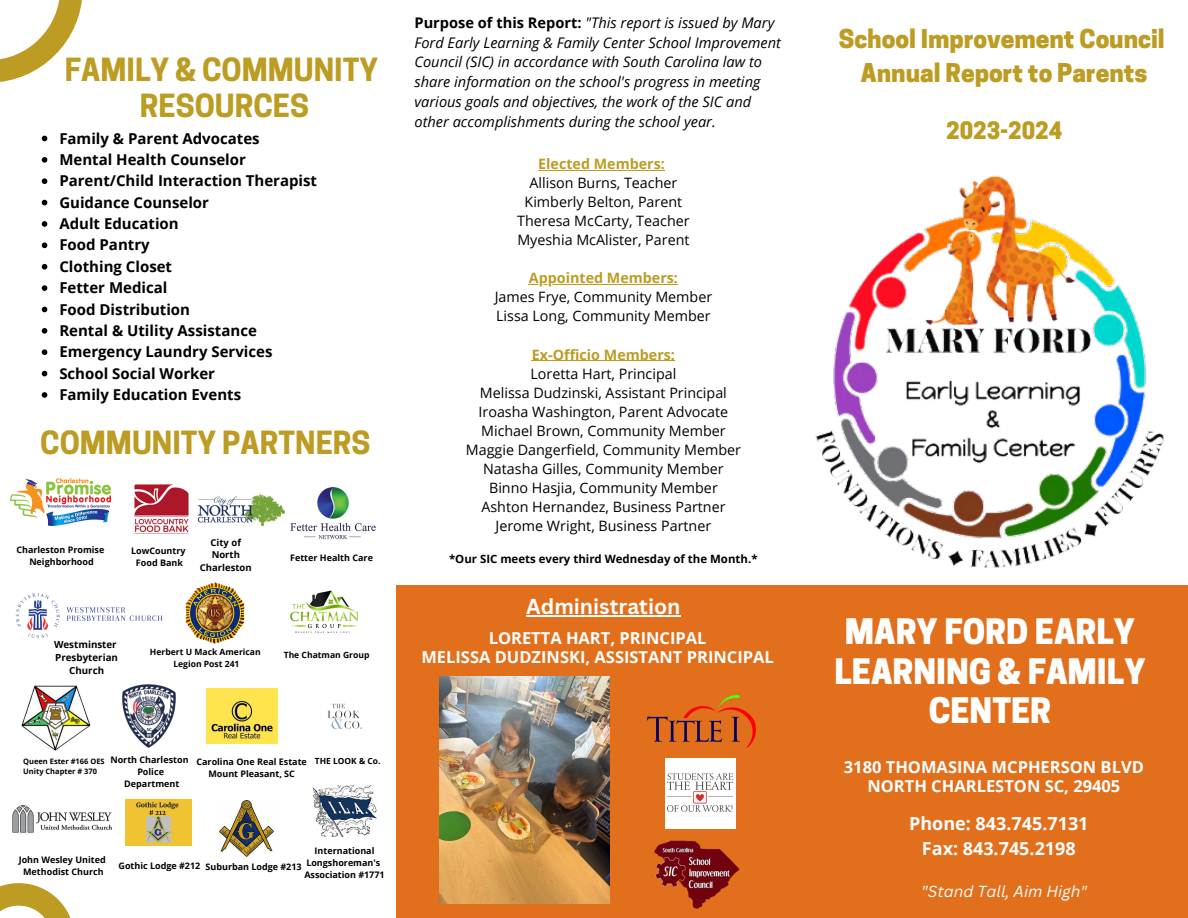
<style>
.page{position:relative;width:1188px;height:918px;background:#fff}
.page>*{position:absolute;margin:0;border:0;box-sizing:border-box;transform-origin:0 0}
.t1{font:800 33px/39.3px "Cooper Hewitt";color:#fff;text-align:center}
.t2{font:700 30px/36px "Cooper Hewitt";color:#bc9c22;text-align:center}
.t3{font:800 24.45px/33.8px "Cooper Hewitt";color:#bc9c22;text-align:center}
.t4{font:800 22.5px "Cooper Hewitt";color:#bc9c22}
.t5{font:700 21px "Canva Sans";color:#fff}
.t6{font:700 18px/24.8px "Open Sans";color:#fff;text-align:center}
.t7{font:700 16.5px/19.2px "Open Sans";color:#fff;text-align:center}
.t8{font:italic 15.6px "Canva Sans";color:#fff}
.t9{font:700 15px "Open Sans";color:#000}
.t10{font:italic 14.55px/19.8px "Open Sans";color:#000}
.t11{font:14.25px/19px "Open Sans";color:#000;text-align:center}
.t12{font:700 11.4px "Open Sans";color:#000}
.t13{font:700 9.75px "Open Sans";color:#000}
.t14{font:700 9.45px/12.6px "Open Sans";color:#000;text-align:center}
.t15{font:700 9px "Open Sans";color:#000}
.t16{font:700 8.55px "Open Sans";color:#000}
.t17{font:700 8.4px "Open Sans";color:#000}
.t18{font:700 7.5px "Open Sans";color:#000}
.s1{font-weight:700;font-style:normal}
.s2{font-weight:700;color:#bc9c22}
</style>
<div class="page">
<div style="left:396px;top:585px;width:792px;height:333px;background:#e26f1c"></div>
<svg style="left:0;top:883px;width:71px;height:35px"></svg>
<svg style="left:0;top:0;width:82px;height:82px"></svg>
<img style="left:815px;top:175px;width:349px;height:393px">
<img style="left:134px;top:484px;width:55px;height:50px">
<img style="left:10px;top:478px;width:101px;height:47px">
<img style="left:290px;top:486px;width:86px;height:54px">
<img style="left:15px;top:593px;width:148px;height:46px">
<img style="left:185px;top:582px;width:60px;height:62px">
<img style="left:290px;top:590px;width:69px;height:43px">
<img style="left:22px;top:685px;width:68px;height:65px">
<img style="left:122px;top:684px;width:54px;height:63px">
<img style="left:12px;top:804px;width:100px;height:29px">
<img style="left:207px;top:689px;width:71px;height:55px">
<img style="left:126px;top:800px;width:65px;height:46px">
<img style="left:220px;top:801px;width:54px;height:55px">
<img style="left:312px;top:785px;width:65px;height:52px">
<img style="left:327px;top:703px;width:35px;height:26px">
<img style="left:646px;top:695px;width:109px;height:53px">
<img style="left:654px;top:840px;width:86px;height:69px">
<img style="left:665px;top:759px;width:70px;height:69px">
<img style="left:197px;top:494px;width:89px;height:32px">
<img style="left:440px;top:676px;width:170px;height:228px">
<svg style="left:42px;top:136px;width:5px;height:5px"></svg>
<svg style="left:42px;top:157px;width:5px;height:6px"></svg>
<svg style="left:42px;top:178px;width:5px;height:6px"></svg>
<svg style="left:42px;top:200px;width:5px;height:5px"></svg>
<svg style="left:42px;top:221px;width:5px;height:6px"></svg>
<svg style="left:42px;top:243px;width:5px;height:5px"></svg>
<svg style="left:42px;top:264px;width:5px;height:6px"></svg>
<svg style="left:42px;top:285px;width:5px;height:6px"></svg>
<svg style="left:42px;top:307px;width:5px;height:5px"></svg>
<svg style="left:42px;top:328px;width:5px;height:6px"></svg>
<svg style="left:42px;top:349px;width:5px;height:6px"></svg>
<svg style="left:42px;top:371px;width:5px;height:5px"></svg>
<svg style="left:42px;top:392px;width:5px;height:6px"></svg>
<hr style="left:538px;top:170px;width:127px;height:1px;background:#bc9c22">
<hr style="left:529px;top:284px;width:149px;height:1px;background:#bc9c22">
<hr style="left:532px;top:361px;width:143px;height:1px;background:#bc9c22">
<hr style="left:526px;top:615px;width:155px;height:1px;background:#fff">
<p class="t2" style="left:65px;top:55px;width:315px">FAMILY &amp; COMMUNITY<br>RESOURCES</p>
<p class="t9" style="left:59px;top:128px;width:202px">Family &amp; Parent Advocates</p>
<p class="t9" style="left:59px;top:149px;width:188px">Mental Health Counselor</p>
<p class="t9" style="left:59px;top:170px;width:259px">Parent/Child Interaction Therapist</p>
<p class="t9" style="left:59px;top:192px;width:151px">Guidance Counselor</p>
<p class="t9" style="left:59px;top:213px;width:121px">Adult Education</p>
<p class="t9" style="left:59px;top:234px;width:92px">Food Pantry</p>
<p class="t9" style="left:59px;top:256px;width:114px">Clothing Closet</p>
<p class="t9" style="left:59px;top:277px;width:110px">Fetter Medical</p>
<p class="t9" style="left:59px;top:299px;width:132px">Food Distribution</p>
<p class="t9" style="left:59px;top:320px;width:199px">Rental &amp; Utility Assistance</p>
<p class="t9" style="left:59px;top:341px;width:215px">Emergency Laundry Services</p>
<p class="t9" style="left:59px;top:363px;width:157px">School Social Worker</p>
<p class="t9" style="left:59px;top:384px;width:183px">Family Education Events</p>
<p class="t2" style="left:40px;top:428px;width:332px">COMMUNITY PARTNERS</p>
<p class="t15" style="left:16px;top:544px;width:90px">Charleston Promise</p>
<p class="t15" style="left:29px;top:556px;width:66px">Neighborhood</p>
<p class="t15" style="left:131px;top:545px;width:56px">LowCountry</p>
<p class="t15" style="left:136px;top:557px;width:49px">Food Bank</p>
<h6 class="t14" style="left:200px;top:536px;width:53px">City of<br>North<br>Charleston</h6>
<p class="t15" style="left:290px;top:551px;width:84px">Fetter Health Care</p>
<p class="t13" style="left:54px;top:638px;width:64px">Westminster</p>
<p class="t13" style="left:55px;top:651px;width:64px">Presbyterian</p>
<p class="t13" style="left:69px;top:664px;width:37px">Church</p>
<p class="t16" style="left:150px;top:646px;width:112px">Herbert U Mack American</p>
<p class="t16" style="left:173px;top:657px;width:68px">Legion Post 241</p>
<p class="t16" style="left:284px;top:648px;width:87px">The Chatman Group</p>
<h1 class="t10" style="left:415px;top:12px;width:368px"><span class="s1">Purpose of this Report:</span> "This report is issued by Mary Ford Early Learning &amp; Family Center School Improvement Council (SIC) in accordance with South Carolina law to share information on the school's progress in meeting various goals and objectives, the work of the SIC and other accomplishments during the school year.</h1>
<h4 class="t11" style="left:517px;top:154px;width:174px"><span class="s2">Elected Members:<br></span>Allison Burns, Teacher<br>Kimberly Belton, Parent<br>Theresa McCarty, Teacher<br>Myeshia McAlister, Parent</h4>
<p class="t11" style="left:495px;top:268px;width:219px"><span class="s2">Appointed Members:<br></span>James Frye, Community Member<br>Lissa Long, Community Member</p>
<p class="t11" style="left:466px;top:345px;width:277px"><span class="s2">Ex-Officio Members:<br></span>Loretta Hart, Principal<br>Melissa Dudzinski, Assistant Principal Iroasha Washington, Parent Advocate Michael Brown, Community Member Maggie Dangerfield, Community Member Natasha Gilles, Community Member Binno Hasjia, Community Member Ashton Hernandez, Business Partner Jerome Wright, Business Partner</p>
<p class="t12" style="left:449px;top:551px;width:310px">*Our SIC meets every third Wednesday of the Month.*</p>
<p class="t5" style="left:526px;top:592px;width:156px">Administration</p>
<h4 class="t7" style="left:421px;top:628px;width:354px">LORETTA HART, PRINCIPAL<br>MELISSA DUDZINSKI, ASSISTANT PRINCIPAL</h4>
<p class="t15" style="left:110px;top:753px;width:80px">North Charleston</p>
<p class="t15" style="left:137px;top:765px;width:28px">Police</p>
<p class="t15" style="left:124px;top:777px;width:57px">Department</p>
<p class="t18" style="left:23px;top:756px;width:83px">Queen Ester #166 OES</p>
<p class="t18" style="left:23px;top:766px;width:75px">Unity Chapter # 370</p>
<p class="t15" style="left:196px;top:755px;width:112px">Carolina One Real Estate</p>
<h6 class="t15" style="left:208px;top:767px;width:88px">Mount Pleasant, SC</h6>
<h3 class="t17" style="left:315px;top:755px;width:67px">THE LOOK &amp; Co.</h3>
<h2 class="t15" style="left:19px;top:854px;width:89px">John Wesley United</h2>
<h2 class="t15" style="left:23px;top:866px;width:82px">Methodist Church</h2>
<h6 class="t15" style="left:315px;top:845px;width:61px">International</h6>
<p class="t15" style="left:306px;top:857px;width:76px">Longshoreman's</p>
<p class="t15" style="left:304px;top:869px;width:82px">Association #1771</p>
<h6 class="t15" style="left:119px;top:860px;width:83px">Gothic Lodge #212</h6>
<h6 class="t15" style="left:206px;top:861px;width:98px">Suburban Lodge #213</h6>
<p class="t3" style="left:839px;top:25px;width:328px">School Improvement Council<br>Annual Report to Parents</p>
<p class="t4" style="left:946px;top:122px;width:118px">2023-2024</p>
<p class="t1" style="left:835px;top:616px;width:312px">MARY FORD EARLY<br>LEARNING &amp; FAMILY<br>CENTER</p>
<p class="t7" style="left:844px;top:757px;width:302px">3180 THOMASINA MCPHERSON BLVD<br>NORTH CHARLESTON SC, 29405</p>
<p class="t6" style="left:909px;top:811px;width:181px">Phone: 843.745.7131<br>Fax: 843.745.2198</p>
<h5 class="t8" style="left:921px;top:880px;width:167px">"Stand Tall, Aim High"</h5>
</div>
